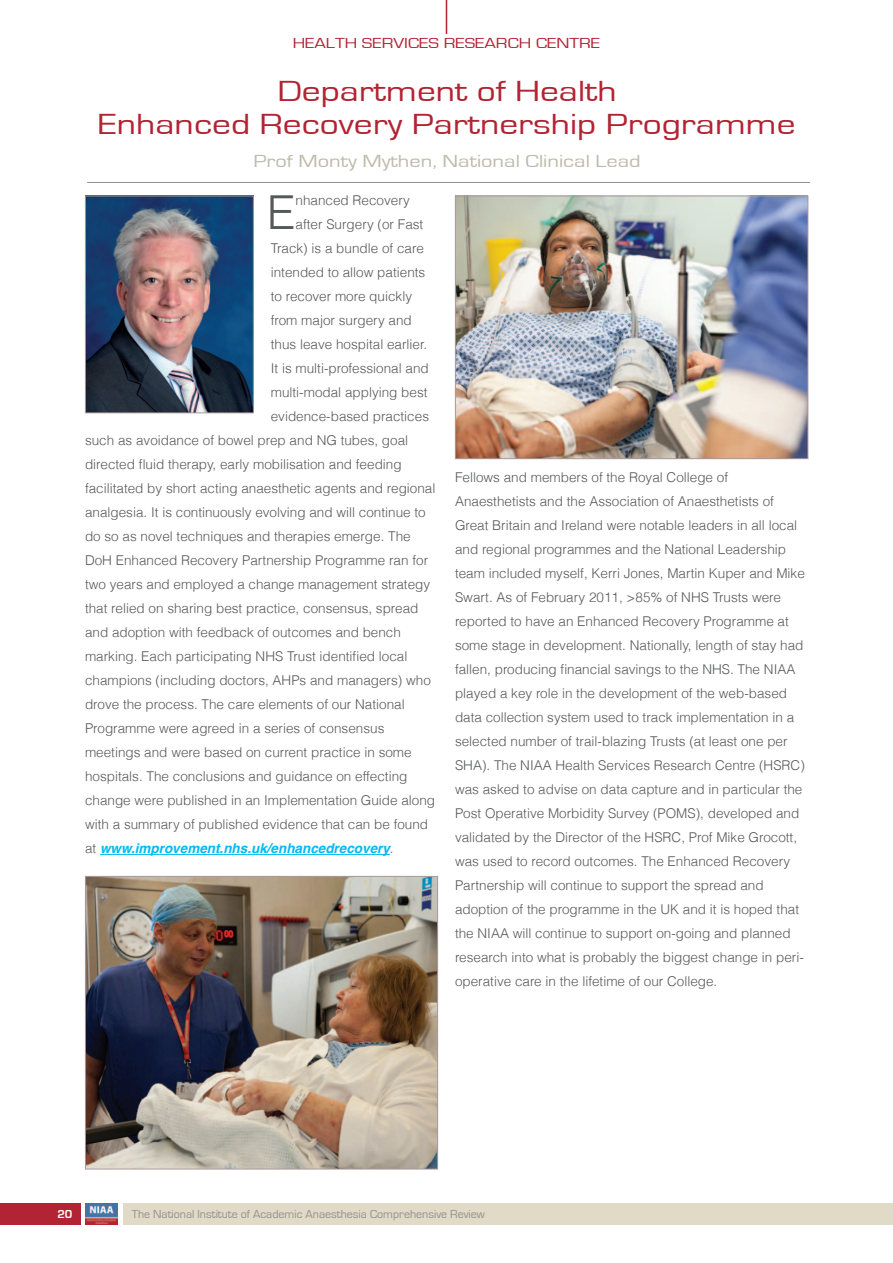
<style>
.page{position:relative;width:893px;height:1263px;background:#fff}
.page>*{position:absolute;margin:0;border:0;box-sizing:border-box;transform-origin:0 0}
.t1{font:300 46.8px "Helvetica";color:#57585a}
.t2{font:30px/33px "Eurostile";color:#b22333;text-align:center;scale:1.25 1}
.t3{font:18px "Eurostile";color:#bfbaaa;scale:1.25 1}
.t4{font:15px "Eurostile";color:#b22333;scale:1.25 1}
.t5{font:300 13.5px/24px "Helvetica";color:#57585a}
.t6{font:italic 700 13.5px "Helvetica";color:#00baf1}
.t7{font:12px "Eurostile";color:#94908e}
.t8{font:700 12px "Eurostile";color:#fff}
.s1{font-weight:300;font-style:normal;color:#57585a}
</style>
<div class="page">
<div style="left:0;top:1203px;width:81px;height:22px;background:#b22333"></div>
<img style="left:85px;top:1203px;width:33px;height:22px">
<div style="left:123px;top:1203px;width:770px;height:22px;background:#e0dac7"></div>
<hr style="left:87px;top:182px;width:723px;height:1px;background:#94908e">
<hr style="left:446px;top:0;width:1px;height:34px;background:#b22333">
<hr style="left:100px;top:854px;width:290px;height:1px;background:#00baf1">
<img style="left:457px;top:198px;width:349px;height:259px">
<div style="left:455px;top:196px;width:353px;height:263px;border:1px solid #a9999e"></div>
<img style="left:87px;top:878px;width:349px;height:289px">
<div style="left:85px;top:876px;width:353px;height:293px;border:1px solid #a9999e"></div>
<img style="left:87px;top:198px;width:165px;height:213px">
<div style="left:85px;top:196px;width:169px;height:217px;border:1px solid #a9999e"></div>
<p class="t4" style="left:293px;top:35px;width:248px">HEALTH SERVICES RESEARCH CENTRE</p>
<h2 class="t2" style="left:98px;top:75px;width:559px">Department of Health<br>Enhanced Recovery Partnership Programme</h2>
<h3 class="t3" style="left:253px;top:151px;width:311px">Prof Monty Mythen, National Clinical Lead</h3>
<h1 class="t1" style="left:267px;top:183px;width:30px">E</h1>
<p class="t5" style="left:296px;top:188px;width:116px">nhanced Recovery</p>
<p class="t5" style="left:296px;top:212px;width:129px">after Surgery (or Fast</p>
<p class="t5" style="left:271px;top:236px;width:155px">Track) is a bundle of care</p>
<p class="t5" style="left:271px;top:260px;width:156px">intended to allow patients</p>
<p class="t5" style="left:271px;top:284px;width:143px">to recover more quickly</p>
<p class="t5" style="left:271px;top:308px;width:143px">from major surgery and</p>
<p class="t5" style="left:271px;top:332px;width:158px">thus leave hospital earlier.</p>
<p class="t5" style="left:271px;top:356px;width:160px">It is multi-professional and</p>
<p class="t5" style="left:271px;top:380px;width:158px">multi-modal applying best</p>
<p class="t5" style="left:271px;top:404px;width:160px">evidence-based practices</p>
<p class="t5" style="left:85px;top:428px;width:325px">such as avoidance of bowel prep and NG tubes, goal</p>
<p class="t5" style="left:85px;top:452px;width:318px">directed fluid therapy, early mobilisation and feeding</p>
<p class="t5" style="left:85px;top:476px;width:352px">facilitated by short acting anaesthetic agents and regional</p>
<p class="t5" style="left:85px;top:500px;width:342px">analgesia. It is continuously evolving and will continue to</p>
<p class="t5" style="left:85px;top:524px;width:327px">do so as novel techniques and therapies emerge. The</p>
<p class="t5" style="left:85px;top:548px;width:345px">DoH Enhanced Recovery Partnership Programme ran for</p>
<p class="t5" style="left:85px;top:572px;width:347px">two years and employed a change management strategy</p>
<p class="t5" style="left:85px;top:596px;width:335px">that relied on sharing best practice, consensus, spread</p>
<p class="t5" style="left:85px;top:620px;width:317px">and adoption with feedback of outcomes and bench</p>
<p class="t5" style="left:85px;top:644px;width:324px">marking. Each participating NHS Trust identified local</p>
<p class="t5" style="left:85px;top:668px;width:347px">champions (including doctors, AHPs and managers) who</p>
<p class="t5" style="left:85px;top:692px;width:321px">drove the process. The care elements of our National</p>
<p class="t5" style="left:85px;top:716px;width:301px">Programme were agreed in a series of consensus</p>
<p class="t5" style="left:85px;top:740px;width:328px">meetings and were based on current practice in some</p>
<p class="t5" style="left:85px;top:764px;width:324px">hospitals. The conclusions and guidance on effecting</p>
<p class="t5" style="left:85px;top:788px;width:352px">change were published in an Implementation Guide along</p>
<p class="t5" style="left:85px;top:812px;width:345px">with a summary of published evidence that can be found</p>
<p class="t6" style="left:85px;top:838px;width:310px"><span class="s1">at</span> www.improvement.nhs.uk/enhancedrecovery<span class="s1">.</span></p>
<p class="t5" style="left:455px;top:465px;width:351px">Fellows and members of the Royal College of Anaesthetists and the Association of Anaesthetists of Great Britain and Ireland were notable leaders in all local and regional programmes and the National Leadership team included myself, Kerri Jones, Martin Kuper and Mike Swart. As of February 2011, &gt;85% of NHS Trusts were reported to have an Enhanced Recovery Programme at some stage in development. Nationally, length of stay had fallen, producing financial savings to the NHS. The NIAA played a key role in the development of the web-based data collection system used to track implementation in a selected number of trail-blazing Trusts (at least one per SHA). The NIAA Health Services Research Centre (HSRC) was asked to advise on data capture and in particular the Post Operative Morbidity Survey (POMS), developed and validated by the Director of the HSRC, Prof Mike Grocott, was used to record outcomes. The Enhanced Recovery Partnership will continue to support the spread and adoption of the programme in the UK and it is hoped that the NIAA will continue to support on-going and planned research into what is probably the biggest change in peri&shy;operative care in the lifetime of our College.</p>
<p class="t8" style="left:57px;top:1207px;width:17px">20</p>
<p class="t7" style="left:132px;top:1208px;width:355px">The National Institute of Academic Anaesthesia Comprehensive Review</p>
</div>
